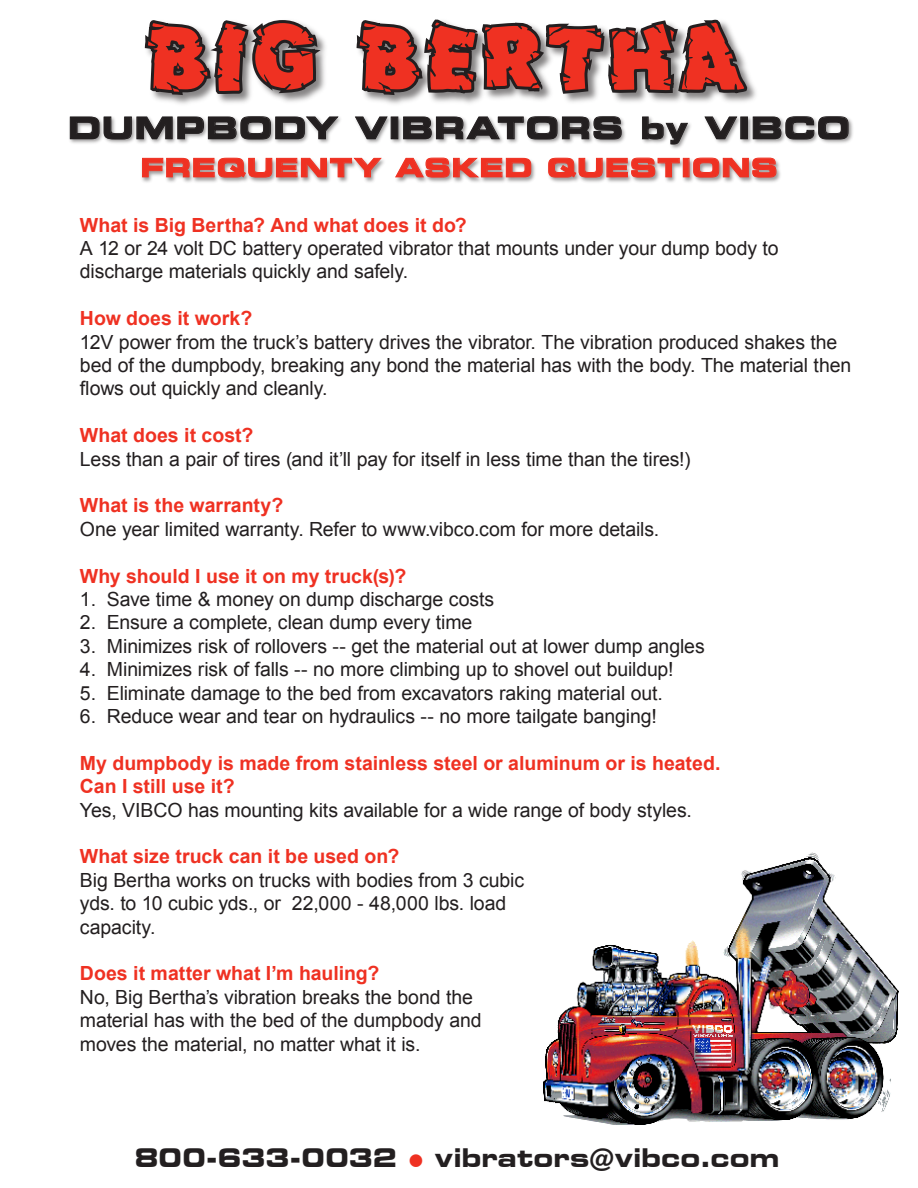
<style>
.page{position:relative;width:918px;height:1188px;background:#fff}
.page>*{position:absolute;margin:0;border:0;box-sizing:border-box;transform-origin:0 0}
.t1{font:81px "Earthquake MF";letter-spacing:.055em;color:#ef3122}
.t2{font:700 expanded 30px "Square 721 BT";letter-spacing:.04em;color:#231f20}
.t3{font:700 expanded 25.5px "Square 721 BT";letter-spacing:-.005em;color:#231f20}
.t4{font:700 expanded 25.5px "Square 721 BT";letter-spacing:.05em;color:#ef3122}
.t5{font:19.5px/23.4px "Arial";letter-spacing:-.01em;color:#231f20}
.t6{font:700 19.5px "Arial";color:#ef3122}
.s1{color:#ef3122}
</style>
<div class="page">
<img style="left:544px;top:853px;width:354px;height:272px">
<svg style="left:70px;top:19px;width:779px;height:164px"></svg>
<p class="t1" style="left:145px;top:0;width:602px">BIG BERTHA</p>
<p class="t2" style="left:68px;top:110px;width:783px">DUMPBODY VIBRATORS by VIBCO</p>
<p class="t4" style="left:141px;top:152px;width:638px">FREQUENTY ASKED QUESTIONS</p>
<p class="t6" style="left:80px;top:212px;width:388px">What is Big Bertha? And what does it do?</p>
<p class="t5" style="left:80px;top:237px;width:700px">A 12 or 24 volt DC battery operated vibrator that mounts under your dump body to discharge materials quickly and safely.</p>
<p class="t6" style="left:80px;top:306px;width:174px">How does it work?</p>
<p class="t5" style="left:80px;top:330px;width:773px">12V power from the truck’s battery drives the vibrator. The vibration produced shakes the bed of the dumpbody, breaking any bond the material has with the body. The material then flows out quickly and cleanly.</p>
<p class="t6" style="left:80px;top:423px;width:175px">What does it cost?</p>
<p class="t5" style="left:80px;top:447px;width:612px">Less than a pair of tires (and it’ll pay for itself in less time than the tires!)</p>
<p class="t6" style="left:80px;top:493px;width:205px">What is the warranty?</p>
<p class="t5" style="left:80px;top:518px;width:581px">One year limited warranty. Refer to www.vibco.com for more details.</p>
<p class="t6" style="left:80px;top:563px;width:328px">Why should I use it on my truck(s)?</p>
<p class="t5" style="left:107px;top:588px;width:389px">Save time &amp; money on dump discharge costs</p>
<p class="t5" style="left:107px;top:611px;width:367px">Ensure a complete, clean dump every time</p>
<p class="t5" style="left:107px;top:635px;width:599px">Minimizes risk of rollovers -- get the material out at lower dump angles</p>
<p class="t5" style="left:107px;top:658px;width:568px">Minimizes risk of falls -- no more climbing up to shovel out buildup!</p>
<p class="t5" style="left:107px;top:681px;width:557px">Eliminate damage to the bed from excavators raking material out.</p>
<p class="t5" style="left:107px;top:705px;width:551px">Reduce wear and tear on hydraulics -- no more tailgate banging!</p>
<p class="t6" style="left:80px;top:750px;width:642px">My dumpbody is made from stainless steel or aluminum or is heated.</p>
<p class="t6" style="left:80px;top:774px;width:156px">Can I still use it?</p>
<p class="t5" style="left:80px;top:798px;width:614px">Yes, VIBCO has mounting kits available for a wide range of body styles.</p>
<p class="t6" style="left:80px;top:844px;width:321px">What size truck can it be used on?</p>
<p class="t5" style="left:80px;top:869px;width:446px">Big Bertha works on trucks with bodies from 3 cubic yds. to 10 cubic yds., or 22,000 - 48,000 lbs. load capacity.</p>
<p class="t6" style="left:80px;top:961px;width:301px">Does it matter what I’m hauling?</p>
<p class="t5" style="left:80px;top:986px;width:403px">No, Big Bertha’s vibration breaks the bond the material has with the bed of the dumpbody and moves the material, no matter what it is.</p>
<p class="t5" style="left:80px;top:588px;width:18px;text-align:justify">1.<br>2.<br>3.<br>4.<br>5.<br>6.</p>
<p class="t3" style="left:134px;top:1142px;width:647px">800-633-0032 <span class="s1">●</span> vibrators@vibco.com</p>
</div>
